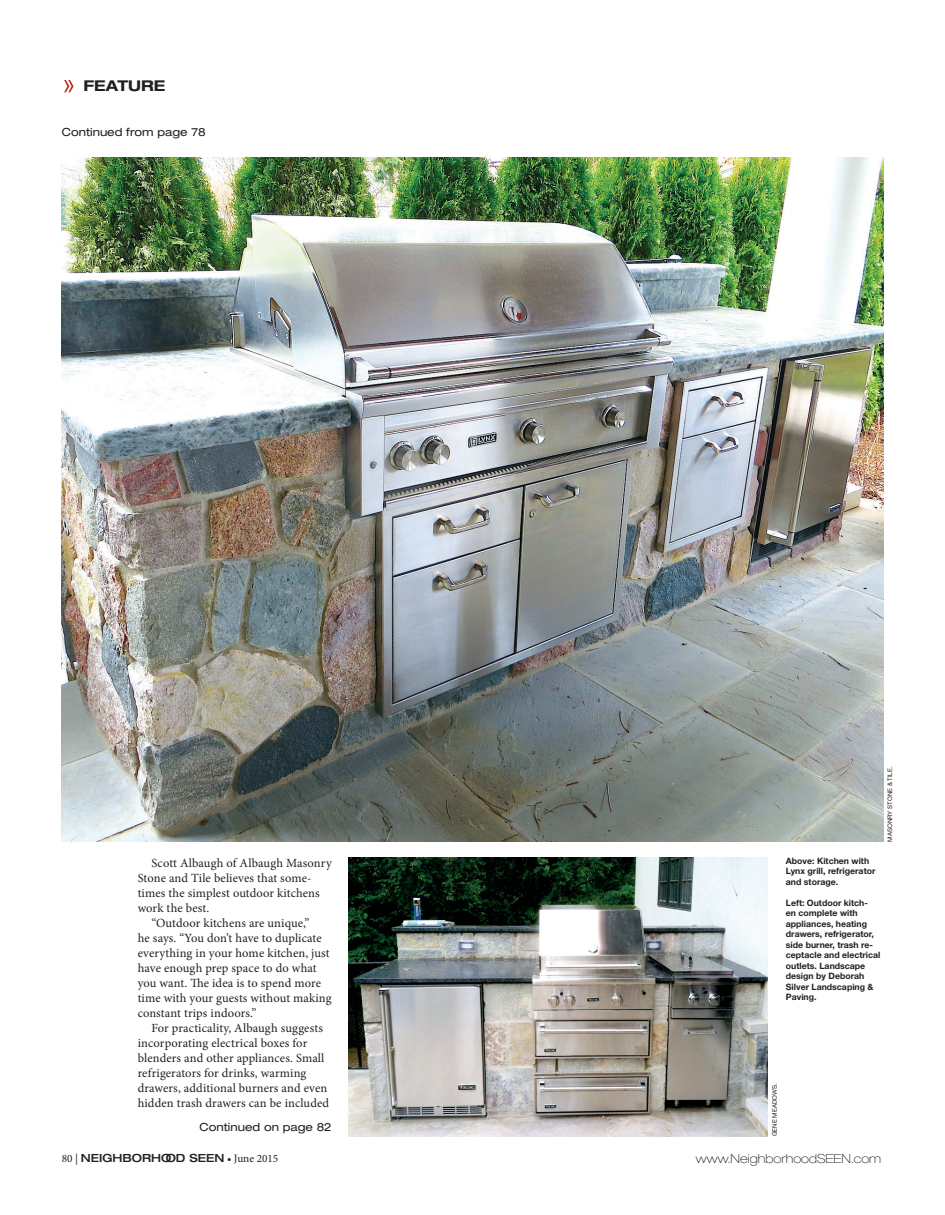
<style>
.page{position:relative;width:945px;height:1215px;background:#fff}
.page>*{position:absolute;margin:0;border:0;box-sizing:border-box;transform-origin:0 0}
.t1{font:700 expanded 14.88px "Helvetica Neue";color:#231f20}
.t2{font:12.5px "Minion Pro";letter-spacing:.01em;color:#231f20}
.t3{font:100 expanded 12.5px "Helvetica Neue";color:#231f20}
.t4{font:expanded 11.25px "Helvetica Neue";color:#231f20}
.t5{font:500 expanded 11.25px "Helvetica Neue";color:#231f20}
.t6{font:700 8.75px/10.5px "Helvetica Neue LT Std";color:#231f20}
.t7{font:6.25px "Helvetica Neue LT Std";color:#231f20}
.s1{font-family:"Frutiger LT Std";font-weight:300;font-stretch:condensed;font-size:30px;color:#b41d15}
.s2{font-family:"Minion Pro";font-weight:400;font-stretch:normal}
</style>
<div class="page">
<img style="left:62px;top:158px;width:821px;height:683px">
<img style="left:348px;top:858px;width:419px;height:278px">
<p class="t1" style="left:62px;top:80px;width:105px"><span class="s1">»</span> FEATURE</p>
<p class="t4" style="left:62px;top:128px;width:145px">Continued from page 78</p>
<p class="t2" style="left:151px;top:858px;width:182px">Scott Albaugh of Albaugh Masonry</p>
<p class="t2" style="left:138px;top:873px;width:176px">Stone and Tile believes that some-</p>
<p class="t2" style="left:138px;top:888px;width:184px">times the simplest outdoor kitchens</p>
<p class="t2" style="left:138px;top:903px;width:73px">work the best.</p>
<p class="t2" style="left:151px;top:918px;width:160px">“Outdoor kitchens are unique,”</p>
<p class="t2" style="left:138px;top:933px;width:186px">he says. “You don’t have to duplicate</p>
<p class="t2" style="left:138px;top:948px;width:194px">everything in your home kitchen, just</p>
<p class="t2" style="left:138px;top:963px;width:180px">have enough prep space to do what</p>
<p class="t2" style="left:138px;top:978px;width:185px">you want. The idea is to spend more</p>
<p class="t2" style="left:138px;top:993px;width:196px">time with your guests without making</p>
<p class="t2" style="left:138px;top:1008px;width:120px">constant trips indoors.”</p>
<p class="t2" style="left:151px;top:1023px;width:173px">For practicality, Albaugh suggests</p>
<p class="t2" style="left:138px;top:1038px;width:171px">incorporating electrical boxes for</p>
<p class="t2" style="left:138px;top:1053px;width:188px">blenders and other appliances. Small</p>
<p class="t2" style="left:138px;top:1068px;width:170px">refrigerators for drinks, warming</p>
<p class="t2" style="left:138px;top:1083px;width:191px">drawers, additional burners and even</p>
<p class="t2" style="left:138px;top:1098px;width:193px">hidden trash drawers can be included</p>
<p class="t4" style="left:200px;top:1123px;width:134px">Continued on page 82</p>
<p class="t7" style="left:888px;top:842px;width:77px;rotate:-90deg">MASONRY STONE &amp; TILE.</p>
<p class="t6" style="left:786px;top:856px;width:91px">Above: Kitchen with<br>Lynx grill, refrigerator and storage.</p>
<p class="t6" style="left:786px;top:898px;width:96px">Left: Outdoor kitch-<br>en complete with appliances, heating drawers, refrigerator, side burner, trash re&shy;ceptacle and electrical outlets. Landscape design by Deborah<br>Silver Landscaping &amp;<br>Paving.</p>
<p class="t7" style="left:772px;top:1136px;width:54px;rotate:-90deg">GENE MEADOWS.</p>
<p class="t5" style="left:62px;top:1154px;width:218px"><span class="s2">80 |</span> NEIGHBORHOOD SEEN <span class="s2">• June 2015</span></p>
<p class="t3" style="left:696px;top:1154px;width:187px">www.NeighborhoodSEEN.com</p>
</div>
